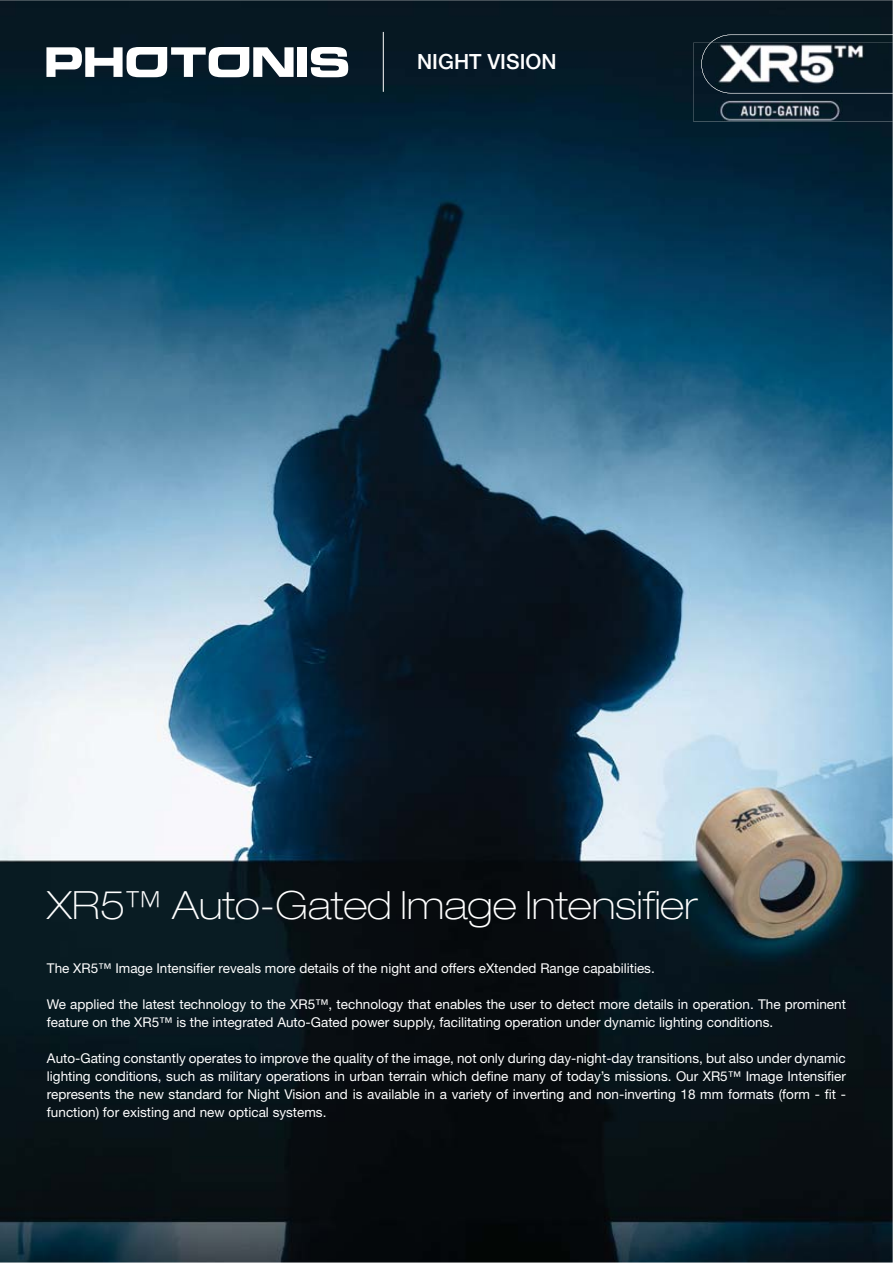
<style>
.page{position:relative;width:893px;height:1263px;background:#fff}
.page>*{position:absolute;margin:0;border:0;box-sizing:border-box;transform-origin:0 0}
.t1{font:100 expanded 39px "Helvetica Neue";color:#fff}
.t2{font:500 21px "Helvetica Neue";color:#fff}
.t3{font:13.5px/18px "Helvetica Neue";color:#fff}
</style>
<div class="page">
<img style="left:0;top:0;width:893px;height:1263px">
<svg style="left:701px;top:35px;width:192px;height:8px;background:#0e2029"></svg>
<img style="left:693px;top:43px;width:200px;height:78px">
<img style="left:701px;top:43px;width:192px;height:50px">
<hr style="left:383px;top:32px;width:1px;height:60px;background:#fff">
<div style="left:298px;top:47px;width:9px;height:30px;background:#fff"></div>
<svg style="left:46px;top:47px;width:248px;height:30px"></svg>
<svg style="left:311px;top:47px;width:37px;height:30px"></svg>
<h2 class="t2" style="left:417px;top:54px;width:141px">NIGHT VISION</h2>
<h1 class="t1" style="left:47px;top:891px;width:652px">XR5™ Auto-Gated Image Intensifier</h1>
<p class="t3" style="left:47px;top:961px;width:609px">The XR5™ Image Intensifier reveals more details of the night and offers eXtended Range capabilities.</p>
<p class="t3" style="left:47px;top:997px;width:800px">We applied the latest technology to the XR5™, technology that enables the user to detect more details in operation. The prominent feature on the XR5™ is the integrated Auto-Gated power supply, facilitating operation under dynamic lighting conditions.</p>
<p class="t3" style="left:47px;top:1051px;width:800px;text-align:justify">Auto-Gating constantly operates to improve the quality of the image, not only during day-night-day transitions, but also under dynamic lighting conditions, such as military operations in urban terrain which define many of today’s missions. Our XR5™ Image Intensifier represents the new standard for Night Vision and is available in a variety of inverting and non-inverting 18 mm formats (form - fit - function) for existing and new optical systems.</p>
</div>
